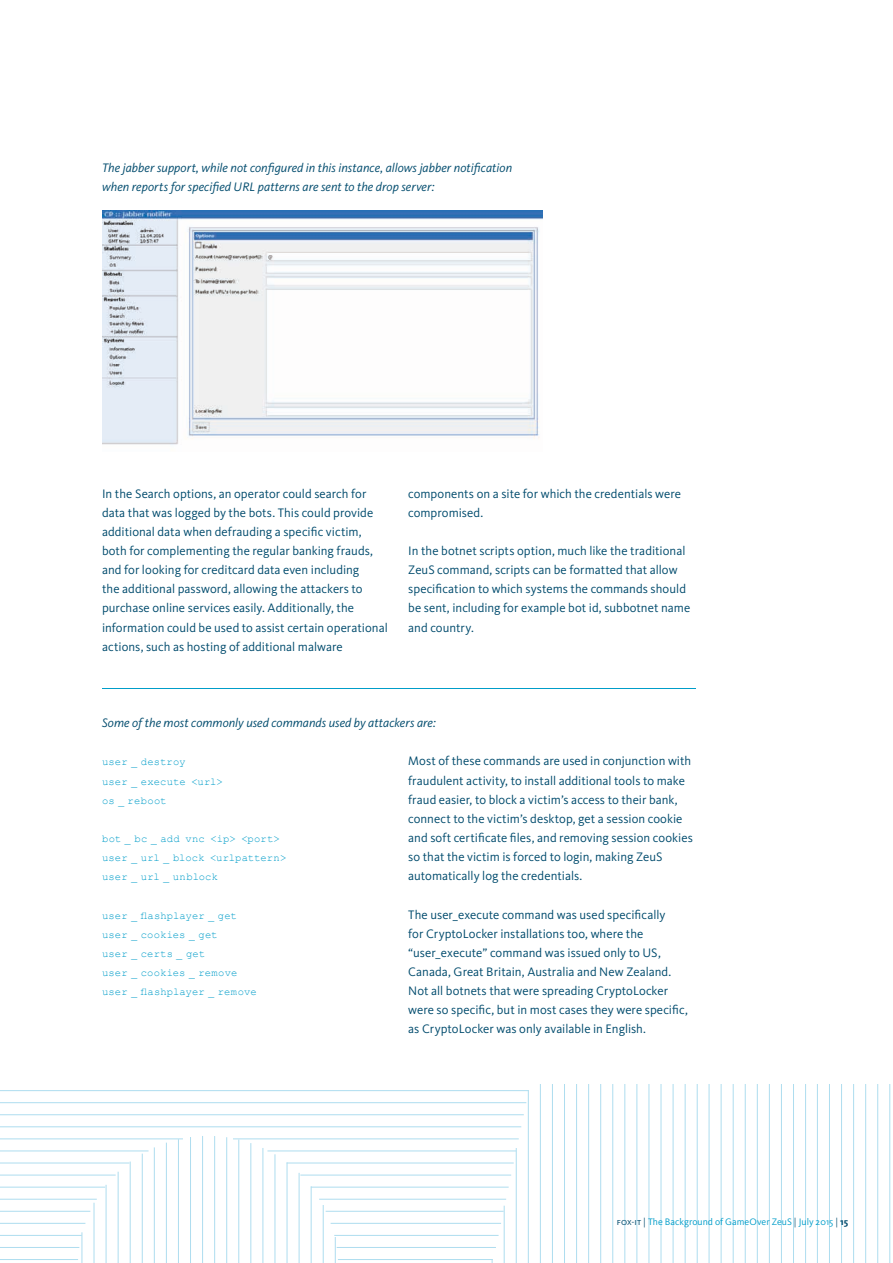
<style>
.page{position:relative;width:893px;height:1263px;background:#fff}
.page>*{position:absolute;margin:0;border:0;box-sizing:border-box;transform-origin:0 0}
.t1{font:12.75px/19.2px "Kievit OT";color:#004b6d}
.t2{font:italic 12.75px/19.2px "Kievit OT";letter-spacing:.005em;color:#004b6d}
.t3{font:10.5px/19.2px "Courier New";letter-spacing:.01em;color:#009dc9}
.t4{font:9.75px "Kievit OT";letter-spacing:.005em;color:#009dc9}
.s1{color:#004b6d}
.s2{font-weight:700;color:#004b6d}
</style>
<div class="page">
<hr style="left:338px;top:1259px;width:154px;height:1px;background:#aeddef">
<hr style="left:0;top:1259px;width:78px;height:1px;background:#aeddef">
<hr style="left:0;top:1247px;width:79px;height:1px;background:#aeddef">
<hr style="left:337px;top:1247px;width:158px;height:1px;background:#aeddef">
<hr style="left:0;top:1235px;width:81px;height:1px;background:#aeddef">
<hr style="left:335px;top:1235px;width:163px;height:1px;background:#aeddef">
<hr style="left:331px;top:1223px;width:170px;height:1px;background:#aeddef">
<hr style="left:0;top:1223px;width:85px;height:1px;background:#aeddef">
<hr style="left:0;top:1211px;width:90px;height:1px;background:#aeddef">
<hr style="left:326px;top:1211px;width:177px;height:1px;background:#aeddef">
<hr style="left:320px;top:1199px;width:186px;height:1px;background:#aeddef">
<hr style="left:0;top:1199px;width:96px;height:1px;background:#aeddef">
<hr style="left:0;top:1187px;width:105px;height:1px;background:#aeddef">
<hr style="left:311px;top:1187px;width:197px;height:1px;background:#aeddef">
<hr style="left:0;top:1175px;width:115px;height:1px;background:#aeddef">
<hr style="left:301px;top:1175px;width:210px;height:1px;background:#aeddef">
<hr style="left:0;top:1163px;width:129px;height:1px;background:#aeddef">
<hr style="left:287px;top:1163px;width:226px;height:1px;background:#aeddef">
<hr style="left:268px;top:1151px;width:248px;height:1px;background:#aeddef">
<hr style="left:0;top:1151px;width:148px;height:1px;background:#aeddef">
<hr style="left:233px;top:1138px;width:285px;height:1px;background:#aeddef">
<hr style="left:0;top:1138px;width:182px;height:1px;background:#aeddef">
<hr style="left:0;top:1126px;width:521px;height:1px;background:#aeddef">
<hr style="left:0;top:1114px;width:523px;height:1px;background:#aeddef">
<hr style="left:0;top:1102px;width:526px;height:1px;background:#aeddef">
<hr style="left:0;top:1090px;width:528px;height:1px;background:#aeddef">
<hr style="left:82px;top:1233px;width:1px;height:30px;background:#aeddef">
<hr style="left:94px;top:1203px;width:1px;height:60px;background:#aeddef">
<hr style="left:106px;top:1185px;width:1px;height:78px;background:#aeddef">
<hr style="left:118px;top:1172px;width:1px;height:91px;background:#aeddef">
<hr style="left:130px;top:1162px;width:1px;height:101px;background:#aeddef">
<hr style="left:142px;top:1154px;width:1px;height:109px;background:#aeddef">
<hr style="left:154px;top:1148px;width:1px;height:115px;background:#aeddef">
<hr style="left:166px;top:1143px;width:1px;height:120px;background:#aeddef">
<hr style="left:178px;top:1140px;width:1px;height:123px;background:#aeddef">
<hr style="left:190px;top:1137px;width:1px;height:126px;background:#aeddef">
<hr style="left:202px;top:1136px;width:1px;height:127px;background:#aeddef">
<hr style="left:214px;top:1136px;width:1px;height:127px;background:#aeddef">
<hr style="left:226px;top:1138px;width:1px;height:125px;background:#aeddef">
<hr style="left:239px;top:1140px;width:1px;height:123px;background:#aeddef">
<hr style="left:251px;top:1143px;width:1px;height:120px;background:#aeddef">
<hr style="left:263px;top:1148px;width:1px;height:115px;background:#aeddef">
<hr style="left:275px;top:1155px;width:1px;height:108px;background:#aeddef">
<hr style="left:287px;top:1163px;width:1px;height:100px;background:#aeddef">
<hr style="left:299px;top:1173px;width:1px;height:90px;background:#aeddef">
<hr style="left:311px;top:1187px;width:1px;height:76px;background:#aeddef">
<hr style="left:323px;top:1205px;width:1px;height:58px;background:#aeddef">
<svg style="left:335px;top:1237px;width:1px;height:26px"></svg>
<hr style="left:504px;top:1206px;width:1px;height:57px;background:#aeddef">
<hr style="left:516px;top:1148px;width:1px;height:115px;background:#aeddef">
<hr style="left:528px;top:1091px;width:1px;height:172px;background:#aeddef">
<hr style="left:540px;top:1084px;width:1px;height:179px;background:#aeddef">
<hr style="left:552px;top:1084px;width:1px;height:179px;background:#aeddef">
<hr style="left:564px;top:1084px;width:1px;height:179px;background:#aeddef">
<hr style="left:576px;top:1084px;width:1px;height:179px;background:#aeddef">
<hr style="left:588px;top:1084px;width:1px;height:179px;background:#aeddef">
<hr style="left:600px;top:1084px;width:1px;height:179px;background:#aeddef">
<hr style="left:612px;top:1084px;width:1px;height:179px;background:#aeddef">
<hr style="left:625px;top:1084px;width:1px;height:179px;background:#aeddef">
<hr style="left:637px;top:1084px;width:1px;height:179px;background:#aeddef">
<hr style="left:649px;top:1084px;width:1px;height:179px;background:#aeddef">
<hr style="left:661px;top:1084px;width:1px;height:179px;background:#aeddef">
<hr style="left:673px;top:1084px;width:1px;height:179px;background:#aeddef">
<hr style="left:685px;top:1084px;width:1px;height:179px;background:#aeddef">
<hr style="left:697px;top:1084px;width:1px;height:179px;background:#aeddef">
<hr style="left:709px;top:1084px;width:1px;height:179px;background:#aeddef">
<hr style="left:721px;top:1084px;width:1px;height:179px;background:#aeddef">
<hr style="left:733px;top:1084px;width:1px;height:179px;background:#aeddef">
<hr style="left:745px;top:1084px;width:1px;height:179px;background:#aeddef">
<hr style="left:757px;top:1084px;width:1px;height:179px;background:#aeddef">
<hr style="left:769px;top:1084px;width:1px;height:179px;background:#aeddef">
<hr style="left:781px;top:1084px;width:1px;height:179px;background:#aeddef">
<hr style="left:793px;top:1084px;width:1px;height:179px;background:#aeddef">
<hr style="left:805px;top:1084px;width:1px;height:179px;background:#aeddef">
<hr style="left:817px;top:1084px;width:1px;height:179px;background:#aeddef">
<hr style="left:829px;top:1084px;width:1px;height:179px;background:#aeddef">
<hr style="left:841px;top:1084px;width:1px;height:179px;background:#aeddef">
<hr style="left:853px;top:1084px;width:1px;height:179px;background:#aeddef">
<hr style="left:865px;top:1084px;width:1px;height:179px;background:#aeddef">
<hr style="left:877px;top:1084px;width:1px;height:179px;background:#aeddef">
<hr style="left:889px;top:1084px;width:1px;height:179px;background:#aeddef">
<img style="left:102px;top:210px;width:440px;height:235px">
<hr style="left:102px;top:688px;width:593px;height:1px;background:#009dc9">
<p class="t2" style="left:102px;top:158px;width:412px">The jabber support, while not configured in this instance, allows jabber notification when reports for specified URL patterns are sent to the drop server:</p>
<p class="t1" style="left:102px;top:484px;width:287px">In the Search options, an operator could search for data that was logged by the bots. This could provide additional data when defrauding a specific victim, both for complementing the regular banking frauds, and for looking for creditcard data even including<br>the additional password, allowing the attackers to purchase online services easily. Additionally, the information could be used to assist certain operational actions, such as hosting of additional malware</p>
<p class="t1" style="left:408px;top:484px;width:274px">components on a site for which the credentials were compromised.</p>
<p class="t1" style="left:408px;top:541px;width:284px">In the botnet scripts option, much like the traditional ZeuS command, scripts can be formatted that allow specification to which systems the commands should be sent, including for example bot id, subbotnet name and country.</p>
<p class="t2" style="left:102px;top:713px;width:335px">Some of the most commonly used commands used by attackers are:</p>
<p class="t3" style="left:102px;top:752px;width:122px">user _ destroy<br>user _ execute &lt;url&gt; os _ reboot</p>
<p class="t3" style="left:102px;top:829px;width:186px">bot _ bc _ add vnc &lt;ip&gt; &lt;port&gt; user _ url _ block &lt;urlpattern&gt; user _ url _ unblock</p>
<p class="t3" style="left:102px;top:905px;width:156px">user _ flashplayer _ get user _ cookies _ get<br>user _ certs _ get<br>user _ cookies _ remove user _ flashplayer _ remove</p>
<p class="t1" style="left:408px;top:752px;width:286px">Most of these commands are used in conjunction with fraudulent activity, to install additional tools to make fraud easier, to block a victim’s access to their bank, connect to the victim’s desktop, get a session cookie and soft certificate files, and removing session cookies so that the victim is forced to login, making ZeuS automatically log the credentials.</p>
<p class="t1" style="left:408px;top:905px;width:281px">The user_execute command was used specifically<br>for CryptoLocker installations too, where the “user_execute” command was issued only to US, Canada, Great Britain, Australia and New Zealand.<br>Not all botnets that were spreading CryptoLocker were so specific, but in most cases they were specific, as CryptoLocker was only available in English.</p>
<p class="t4" style="left:617px;top:1216px;width:233px"><span class="s1">fox-it |</span> The Background of GameOver ZeuS <span class="s1">|</span> July 2015 <span class="s1">|</span> <span class="s2">15</span></p>
</div>
